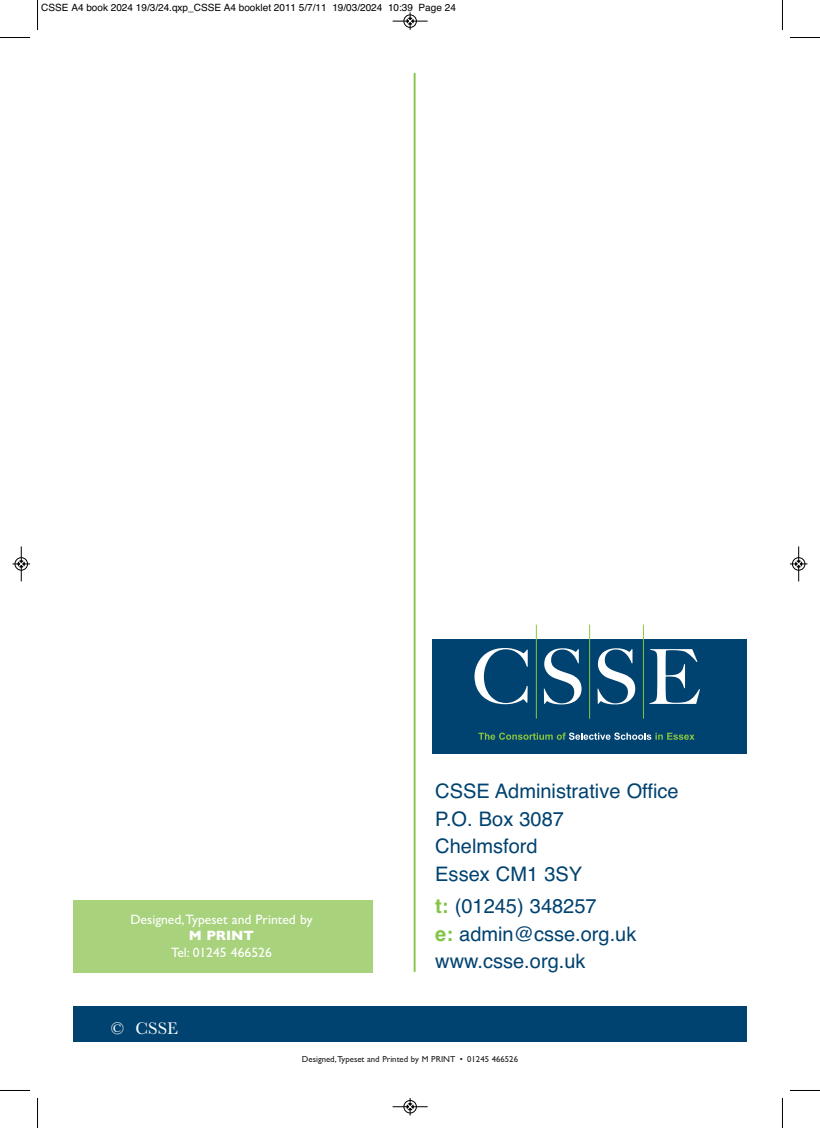
<style>
.page{position:relative;width:820px;height:1128px;background:#fff}
.page>*{position:absolute;margin:0;border:0;box-sizing:border-box;transform-origin:0 0}
.t1{font:20px/27.5px "Helvetica";color:#004270}
.t2{font:17.5px "Baskerville";color:#fff}
.t3{font:13.62px "Gill Sans";color:#fff}
.t4{font:700 13.62px "Gill Sans";color:#fff}
.t5{font:10px "Helvetica";color:#000}
.t6{font:8.75px "Gill Sans";color:#231f20}
.s1{font-weight:700;color:#83c447}
</style>
<div class="page">
<hr style="left:413px;top:73px;width:2px;height:898px;background:#83c447">
<div style="left:73px;top:1006px;width:673px;height:35px;background:#004270"></div>
<div style="left:73px;top:900px;width:299px;height:72px;background:#a8d27c"></div>
<div style="left:432px;top:639px;width:314px;height:114px;background:#004270"></div>
<svg style="left:474px;top:648px;width:53px;height:56px"></svg>
<svg style="left:543px;top:648px;width:38px;height:56px"></svg>
<svg style="left:597px;top:648px;width:38px;height:56px"></svg>
<svg style="left:649px;top:649px;width:50px;height:55px"></svg>
<svg style="left:478px;top:732px;width:216px;height:7px"></svg>
<hr style="left:535px;top:624px;width:1px;height:94px;background:#8bc63e">
<hr style="left:589px;top:624px;width:1px;height:94px;background:#8bc63e">
<hr style="left:642px;top:624px;width:1px;height:94px;background:#8bc63e">
<hr style="left:37px;top:0;width:1px;height:30px;background:#000">
<hr style="left:0;top:37px;width:30px;height:1px;background:#000">
<hr style="left:781px;top:0;width:1px;height:30px;background:#000">
<hr style="left:789px;top:37px;width:30px;height:1px;background:#000">
<hr style="left:37px;top:1097px;width:1px;height:30px;background:#000">
<hr style="left:0;top:1090px;width:30px;height:1px;background:#000">
<hr style="left:781px;top:1097px;width:1px;height:30px;background:#000">
<hr style="left:789px;top:1090px;width:30px;height:1px;background:#000">
<div style="left:403px;top:14px;width:13px;height:14px;border:1px solid #fff;border-radius:50%"></div>
<hr style="left:392px;top:21px;width:35px;height:1px;background:#000">
<div style="left:403px;top:15px;width:13px;height:13px;border:1px solid #000;border-radius:50%"></div>
<svg style="left:407px;top:12px;width:6px;height:18px"></svg>
<div style="left:403px;top:1099px;width:13px;height:14px;border:1px solid #fff;border-radius:50%"></div>
<hr style="left:392px;top:1106px;width:35px;height:1px;background:#000">
<div style="left:403px;top:1100px;width:13px;height:13px;border:1px solid #000;border-radius:50%"></div>
<svg style="left:407px;top:1098px;width:6px;height:17px"></svg>
<hr style="left:21px;top:546px;width:1px;height:35px;background:#000">
<div style="left:15px;top:557px;width:13px;height:13px;border:1px solid #000;border-radius:50%"></div>
<svg style="left:12px;top:560px;width:18px;height:7px"></svg>
<hr style="left:798px;top:546px;width:1px;height:35px;background:#000">
<div style="left:791px;top:557px;width:13px;height:13px;border:1px solid #000;border-radius:50%"></div>
<svg style="left:790px;top:560px;width:17px;height:7px"></svg>
<p class="t5" style="left:41px;top:2px;width:416px">cSSe a4 book 2024 19/3/24.qxp_cSSe a4 booklet 2011 5/7/11 19/03/2024 10:39 page 24</p>
<p class="t3" style="left:130px;top:911px;width:184px">Designed,Typeset and Printed by</p>
<p class="t4" style="left:189px;top:927px;width:67px">M PRINT</p>
<p class="t3" style="left:171px;top:943px;width:102px">Tel: 01245 466526</p>
<p class="t2" style="left:111px;top:1017px;width:69px">© CSSE</p>
<p class="t1" style="left:435px;top:777px;width:245px">cSSe administrative office p.o. Box 3087<br>chelmsford<br>essex cm1 3Sy</p>
<p class="t1" style="left:435px;top:892px;width:202px"><span class="s1">t:</span> (01245) 348257<br><span class="s1">e:</span> admin@csse.org.uk www.csse.org.uk</p>
<p class="t6" style="left:302px;top:1054px;width:217px">Designed,Typeset and Printed by M PRINT • 01245 466526</p>
</div>
